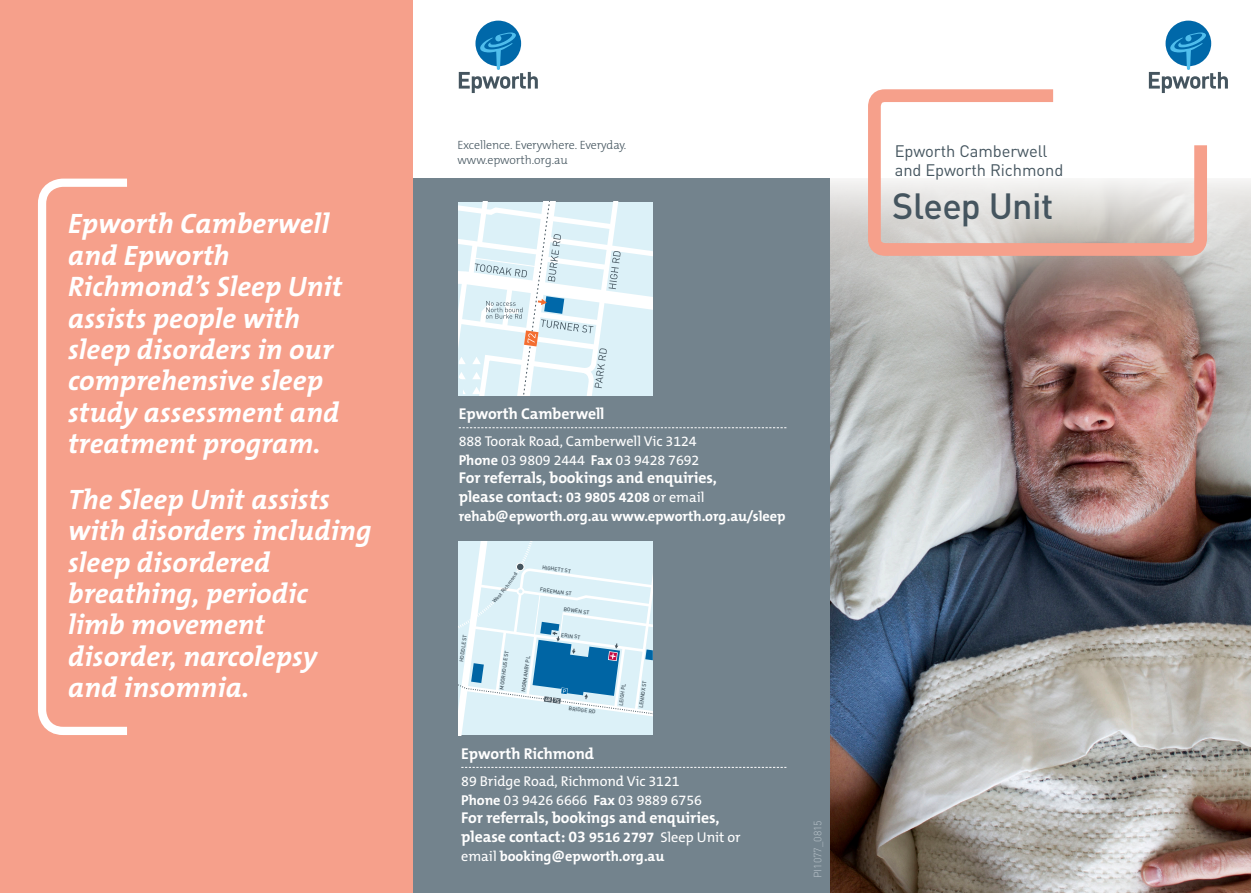
<style>
.page{position:relative;width:1251px;height:893px;background:#fff}
.page>*{position:absolute;margin:0;border:0;box-sizing:border-box;transform-origin:0 0}
.t1{font:500 36px "DINOT";letter-spacing:-.01em;color:#45555f}
.t2{font:italic 700 28.2px/31.3px "The Mix B W7";letter-spacing:.005em;color:#fff}
.Qualifier{font:16.5px/18.8px "DINOT";letter-spacing:-.005em;color:#45555f}
.Body_Copy_-_reversed{font:700 15.75px/18.9px "The Mix B W7";letter-spacing:-.005em;color:#fff}
.Body_Copy_-_reversed-2{font:14.25px/18.9px "The Mix B W5 Plain";letter-spacing:-.005em;color:#fff}
.Body_Copy_-_reversed-3{font:700 14.25px "The Mix B W7";letter-spacing:-.005em;color:#fff}
.t3{font:300 12px "The Mix B W3";letter-spacing:-.01em;color:#45555f}
.Heading{font:300 10.5px "DINOT";color:#bbc5cc}
.t4{font:500 5.25px "DINOT";color:#45555f}
.t5{font:500 5.25px "DINOT";color:#fff}
.s1{font-family:"The Mix B W7";font-weight:700}
.s2{font-size:14.25px}
.s3{font-family:"The Mix B W5 Plain";font-weight:400;font-size:14.25px}
.s4{font-family:"The Mix B W5 Plain";font-weight:400}
</style>
<div class="page">
<img style="left:829px;top:342px;width:421px;height:551px">
<svg style="left:829px;top:178px;width:421px;height:164px;background:#b1a4a0"></svg>
<div style="left:412px;top:179px;width:417px;height:714px;background:#73838d"></div>
<div style="left:0;top:0;width:412px;height:893px;background:#f6a08b"></div>
<svg style="left:38px;top:178px;width:89px;height:557px"></svg>
<div style="left:1165px;top:21px;width:45px;height:45px;background:#0068a9;border-radius:50%"></div>
<svg style="left:1148px;top:32px;width:79px;height:57px"></svg>
<div style="left:475px;top:21px;width:46px;height:45px;background:#0068a9;border-radius:50%"></div>
<svg style="left:458px;top:32px;width:79px;height:61px"></svg>
<svg style="left:458px;top:202px;width:194px;height:194px;background:#e1f0f5"></svg>
<svg style="left:458px;top:427px;width:328px;height:1px"></svg>
<svg style="left:461px;top:767px;width:325px;height:1px"></svg>
<svg style="left:861px;top:83px;width:352px;height:179px"></svg>
<svg style="left:458px;top:541px;width:194px;height:194px;background:#c8e2ee"></svg>
<p class="t2" style="left:68px;top:208px;width:276px">Epworth Camberwell and Epworth<br>Richmond’s Sleep Unit assists people with sleep disorders in our comprehensive sleep study assessment and treatment program.</p>
<p class="t2" style="left:68px;top:484px;width:304px">The Sleep Unit assists with disorders including sleep disordered breathing, periodic limb movement disorder, narcolepsy and insomnia.</p>
<p class="t3" style="left:457px;top:137px;width:170px">Excellence. Everywhere. Everyday.</p>
<p class="t3" style="left:457px;top:152px;width:112px">www.epworth.org.au</p>
<p class="Qualifier" style="left:894px;top:142px;width:170px">Epworth Camberwell and Epworth Richmond</p>
<p class="t1" style="left:891px;top:183px;width:163px">Sleep Unit</p>
<p class="Body_Copy_-_reversed" style="left:458px;top:404px;width:147px">Epworth Camberwell</p>
<p class="Body_Copy_-_reversed-2" style="left:458px;top:432px;width:242px">888 Toorak Road, Camberwell Vic 3124<br><span class="s1">Phone</span> 03 9809 2444 <span class="s1">Fax</span> 03 9428 7692</p>
<p class="Body_Copy_-_reversed" style="left:458px;top:469px;width:259px">For referrals, bookings and enquiries, please contact: <span class="s2">03 9805 4208</span> <span class="s3">or email</span></p>
<p class="Body_Copy_-_reversed-3" style="left:458px;top:507px;width:328px">rehab@epworth.org.au www.epworth.org.au/sleep</p>
<p class="t4" style="left:542px;top:564px;width:30px;rotate:8deg">HIGHETT ST</p>
<p class="t4" style="left:540px;top:586px;width:33px;rotate:8deg">FREEMAN ST</p>
<p class="t4" style="left:458px;top:661px;width:29px;rotate:-82deg">HODDLE ST</p>
<p class="t4" style="left:498px;top:689px;width:41px;rotate:-82deg">MOORHOUSE ST</p>
<p class="t4" style="left:520px;top:691px;width:38px;rotate:-82deg">NORMANBY PL</p>
<p class="t4" style="left:564px;top:606px;width:27px;rotate:8deg">BOWEN ST</p>
<p class="t4" style="left:561px;top:631px;width:21px;rotate:8deg">ERIN ST</p>
<p class="t5" style="left:545px;top:696px;width:16px;rotate:8deg">48 75</p>
<p class="t4" style="left:569px;top:705px;width:29px;rotate:8deg">BRIDGE RD</p>
<p class="t4" style="left:617px;top:705px;width:24px;rotate:-82deg">LEIGH PL</p>
<p class="t4" style="left:637px;top:708px;width:29px;rotate:-82deg">LENNOX ST</p>
<p class="Body_Copy_-_reversed" style="left:461px;top:744px;width:134px">Epworth Richmond</p>
<p class="Body_Copy_-_reversed-2" style="left:461px;top:772px;width:242px">89 Bridge Road, Richmond Vic 3121<br><span class="s1">Phone</span> 03 9426 6666 <span class="s1">Fax</span> 03 9889 6756</p>
<p class="Body_Copy_-_reversed" style="left:461px;top:808px;width:281px">For referrals, bookings and enquiries, please contact: 03 <span class="s2">9516 2797</span> <span class="s3">Sleep Unit or</span></p>
<p class="Body_Copy_-_reversed-3" style="left:461px;top:847px;width:204px"><span class="s4">email</span> booking@epworth.org.au</p>
<p class="Heading" style="left:811px;top:878px;width:60px;rotate:-90deg">PI1077_0815</p>
</div>
